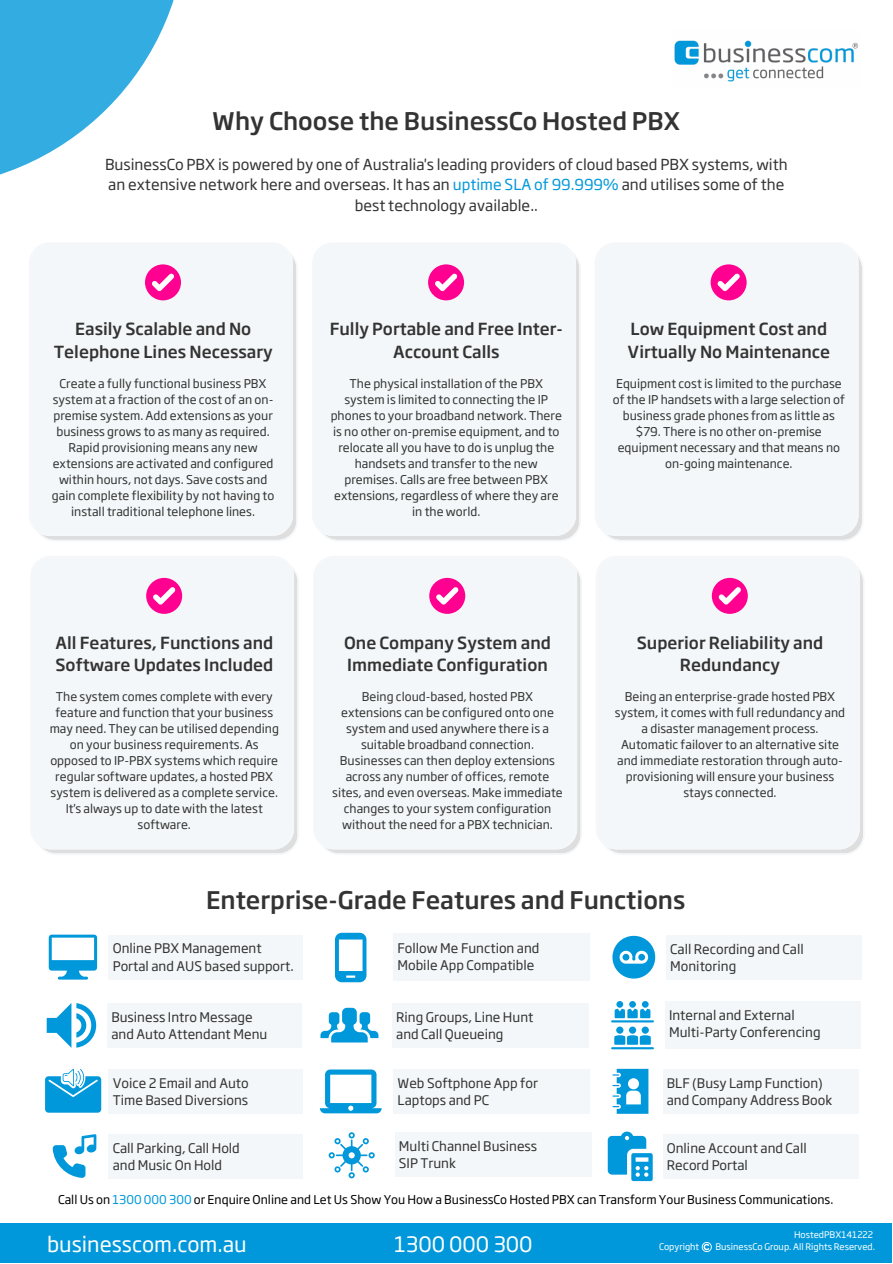
<style>
.page{position:relative;width:893px;height:1264px;background:#fff}
.page>*{position:absolute;margin:0;border:0;box-sizing:border-box;transform-origin:0 0}
.t1{font:500 24px "Soho Gothic Pro";color:#333}
.t2{font:21px "Soho Gothic Std";color:#fff}
.t3{font:500 16.5px/22.5px "Soho Gothic Pro";color:#333;text-align:center}
.t4{font:15px/20.2px "Soho Gothic Std";color:#333;text-align:center}
.t5{font:13.05px/17.2px "Soho Gothic Std";color:#333}
.t6{font:12px/16px "Soho Gothic Std";color:#333;text-align:center}
.t7{font:12px "Soho Gothic Std";color:#000}
.t8{font:9px "Soho Gothic Std";color:#fff}
.s1{color:#0098da}
</style>
<div class="page">
<img style="left:674px;top:40px;width:185px;height:42px">
<svg style="left:0;top:0;width:174px;height:175px"></svg>
<div style="left:0;top:1223px;width:892px;height:39px;background:#0098da"></div>
<svg style="left:701px;top:1242px;width:10px;height:9px"></svg>
<svg style="left:53px;top:1134px;width:43px;height:43px"></svg>
<div style="left:108px;top:1134px;width:195px;height:45px;background:#f4f7f9"></div>
<svg style="left:320px;top:1007px;width:58px;height:35px"></svg>
<div style="left:392px;top:1002px;width:197px;height:45px;background:#f4f7f9"></div>
<svg style="left:47px;top:1003px;width:49px;height:44px"></svg>
<div style="left:107px;top:1002px;width:195px;height:45px;background:#f4f7f9"></div>
<div style="left:616px;top:1001px;width:7px;height:6px;background:#0098da;border-radius:50%"></div>
<div style="left:629px;top:1001px;width:7px;height:6px;background:#0098da;border-radius:50%"></div>
<svg style="left:641px;top:1001px;width:7px;height:6px"></svg>
<svg style="left:614px;top:1008px;width:36px;height:10px"></svg>
<hr style="left:611px;top:1020px;width:42px;height:2px;background:#0098da">
<hr style="left:611px;top:1047px;width:42px;height:2px;background:#0098da">
<div style="left:616px;top:1026px;width:7px;height:7px;background:#0098da;border-radius:50%"></div>
<svg style="left:628px;top:1026px;width:8px;height:7px"></svg>
<div style="left:641px;top:1026px;width:8px;height:7px;background:#0098da;border-radius:50%"></div>
<svg style="left:614px;top:1035px;width:36px;height:9px"></svg>
<div style="left:665px;top:1001px;width:195px;height:47px;background:#f4f7f9"></div>
<svg style="left:320px;top:1069px;width:61px;height:44px"></svg>
<div style="left:393px;top:1068px;width:197px;height:45px;background:#f4f7f9"></div>
<svg style="left:45px;top:1068px;width:56px;height:44px"></svg>
<div style="left:108px;top:1068px;width:195px;height:45px;background:#f4f7f9"></div>
<svg style="left:612px;top:1068px;width:36px;height:45px"></svg>
<div style="left:662px;top:1068px;width:196px;height:45px;background:#f4f7f9"></div>
<svg style="left:335px;top:932px;width:31px;height:50px"></svg>
<div style="left:393px;top:933px;width:197px;height:48px;background:#f4f7f9"></div>
<svg style="left:49px;top:934px;width:48px;height:45px"></svg>
<div style="left:108px;top:934px;width:195px;height:45px;background:#f4f7f9"></div>
<svg style="left:612px;top:935px;width:43px;height:43px"></svg>
<div style="left:666px;top:934px;width:195px;height:45px;background:#f4f7f9"></div>
<svg style="left:328px;top:1132px;width:47px;height:46px"></svg>
<div style="left:395px;top:1132px;width:196px;height:45px;background:#f4f7f9"></div>
<svg style="left:607px;top:1131px;width:45px;height:50px"></svg>
<div style="left:662px;top:1134px;width:196px;height:45px;background:#f4f7f9"></div>
<div style="left:313px;top:243px;width:268px;height:298px;background:#f4f7f9"></div>
<div style="left:595px;top:243px;width:268px;height:298px;background:#f4f7f9"></div>
<div style="left:29px;top:243px;width:268px;height:298px;background:#f4f7f9"></div>
<div style="left:428px;top:264px;width:36px;height:36px;background:#ff0090;border-radius:50%"></div>
<svg style="left:435px;top:273px;width:22px;height:18px"></svg>
<div style="left:710px;top:264px;width:36px;height:36px;background:#ff0090;border-radius:50%"></div>
<svg style="left:717px;top:273px;width:23px;height:18px"></svg>
<div style="left:145px;top:264px;width:36px;height:36px;background:#ff0090;border-radius:50%"></div>
<svg style="left:152px;top:273px;width:22px;height:18px"></svg>
<div style="left:314px;top:556px;width:268px;height:299px;background:#f4f7f9"></div>
<div style="left:596px;top:556px;width:268px;height:299px;background:#f4f7f9"></div>
<div style="left:31px;top:556px;width:268px;height:299px;background:#f4f7f9"></div>
<div style="left:429px;top:578px;width:36px;height:36px;background:#ff0090;border-radius:50%"></div>
<svg style="left:436px;top:587px;width:22px;height:18px"></svg>
<div style="left:711px;top:578px;width:36px;height:36px;background:#ff0090;border-radius:50%"></div>
<svg style="left:718px;top:587px;width:23px;height:18px"></svg>
<div style="left:146px;top:578px;width:36px;height:36px;background:#ff0090;border-radius:50%"></div>
<svg style="left:153px;top:587px;width:22px;height:18px"></svg>
<h1 class="t1" style="left:212px;top:101px;width:469px">Why Choose the BusinessCo Hosted PBX</h1>
<p class="t4" style="left:105px;top:153px;width:684px">BusinessCo PBX is powered by one of Australia's leading providers of cloud based PBX systems, with an extensive network here and overseas. It has an <span class="s1">uptime SLA of 99.999%</span> and utilises some of the best technology available..</p>
<h3 class="t3" style="left:54px;top:316px;width:220px">Easily Scalable and No<br>Telephone Lines Necessary</h3>
<h3 class="t3" style="left:330px;top:316px;width:235px">Fully Portable and Free Inter-<br>Account Calls</h3>
<h3 class="t3" style="left:627px;top:316px;width:204px;text-align:left">Low Equipment Cost and<br>Virtually No Maintenance</h3>
<p class="t6" style="left:52px;top:374px;width:224px">Create a fully functional business PBX system at a fraction of the cost of an on&shy;premise system. Add extensions as your business grows to as many as required.<br>Rapid provisioning means any new extensions are activated and configured within hours, not days. Save costs and gain complete flexibility by not having to install traditional telephone lines.</p>
<p class="t6" style="left:331px;top:374px;width:233px">The physical installation of the PBX system is limited to connecting the IP phones to your broadband network. There is no other on-premise equipment, and to relocate all you have to do is unplug the handsets and transfer to the new premises. Calls are free between PBX extensions, regardless of where they are in the world.</p>
<p class="t6" style="left:612px;top:374px;width:234px">Equipment cost is limited to the purchase of the IP handsets with a large selection of business grade phones from as little as $79. There is no other on-premise equipment necessary and that means no on-going maintenance.</p>
<h3 class="t3" style="left:55px;top:630px;width:219px;text-align:left">All Features, Functions and<br>Software Updates Included</h3>
<h3 class="t3" style="left:344px;top:630px;width:208px;text-align:left">One Company System and<br>Immediate Configuration</h3>
<h3 class="t3" style="left:636px;top:630px;width:188px">Superior Reliability and<br>Redundancy</h3>
<p class="t6" style="left:50px;top:688px;width:231px">The system comes complete with every feature and function that your business may need. They can be utilised depending on your business requirements. As opposed to IP-PBX systems which require regular software updates, a hosted PBX system is delivered as a complete service.<br>It's always up to date with the latest software.</p>
<p class="t6" style="left:332px;top:688px;width:232px">Being cloud-based, hosted PBX extensions can be configured onto one system and used anywhere there is a suitable broadband connection.<br>Businesses can then deploy extensions across any number of offices, remote sites, and even overseas. Make immediate changes to your system configuration without the need for a PBX technician.</p>
<p class="t6" style="left:615px;top:688px;width:232px">Being an enterprise-grade hosted PBX system, it comes with full redundancy and a disaster management process.<br>Automatic failover to an alternative site and immediate restoration through auto&shy;provisioning will ensure your business stays connected.</p>
<h1 class="t1" style="left:206px;top:880px;width:481px">Enterprise-Grade Features and Functions</h1>
<p class="t5" style="left:397px;top:938px;width:143px">Follow Me Function and<br>Mobile App Compatible</p>
<p class="t5" style="left:113px;top:938px;width:182px">Online PBX Management<br>Portal and AUS based support.</p>
<p class="t5" style="left:670px;top:939px;width:135px">Call Recording and Call<br>Monitoring</p>
<p class="t5" style="left:111px;top:1007px;width:157px">Business Intro Message and Auto Attendant Menu</p>
<p class="t5" style="left:669px;top:1005px;width:153px">Internal and External<br>Multi-Party Conferencing</p>
<p class="t5" style="left:397px;top:1073px;width:142px">Web Softphone App for<br>Laptops and PC</p>
<p class="t5" style="left:396px;top:1007px;width:139px">Ring Groups, Line Hunt and Call Queueing</p>
<p class="t5" style="left:113px;top:1073px;width:137px">Voice 2 Email and Auto<br>Time Based Diversions</p>
<p class="t5" style="left:666px;top:1073px;width:167px">BLF (Busy Lamp Function) and Company Address Book</p>
<p class="t5" style="left:113px;top:1138px;width:129px">Call Parking, Call Hold and Music On Hold</p>
<p class="t5" style="left:399px;top:1136px;width:140px">Multi Channel Business<br>SIP Trunk</p>
<p class="t5" style="left:666px;top:1138px;width:141px">Online Account and Call<br>Record Portal</p>
<p class="t7" style="left:58px;top:1189px;width:776px">Call Us on <span class="s1">1300 000 300</span> or Enquire Online and Let Us Show You How a BusinessCo Hosted PBX can Transform Your Business Communications.</p>
<p class="t8" style="left:794px;top:1227px;width:81px">HostedPBX141222</p>
<h2 class="t2" style="left:47px;top:1226px;width:201px">businesscom.com.au</h2>
<h2 class="t2" style="left:394px;top:1226px;width:140px">1300 000 300</h2>
<p class="t8" style="left:659px;top:1238px;width:42px">Copyright</p>
<p class="t8" style="left:715px;top:1238px;width:161px">BusinessCo Group. All Rights Reserved.</p>
</div>
